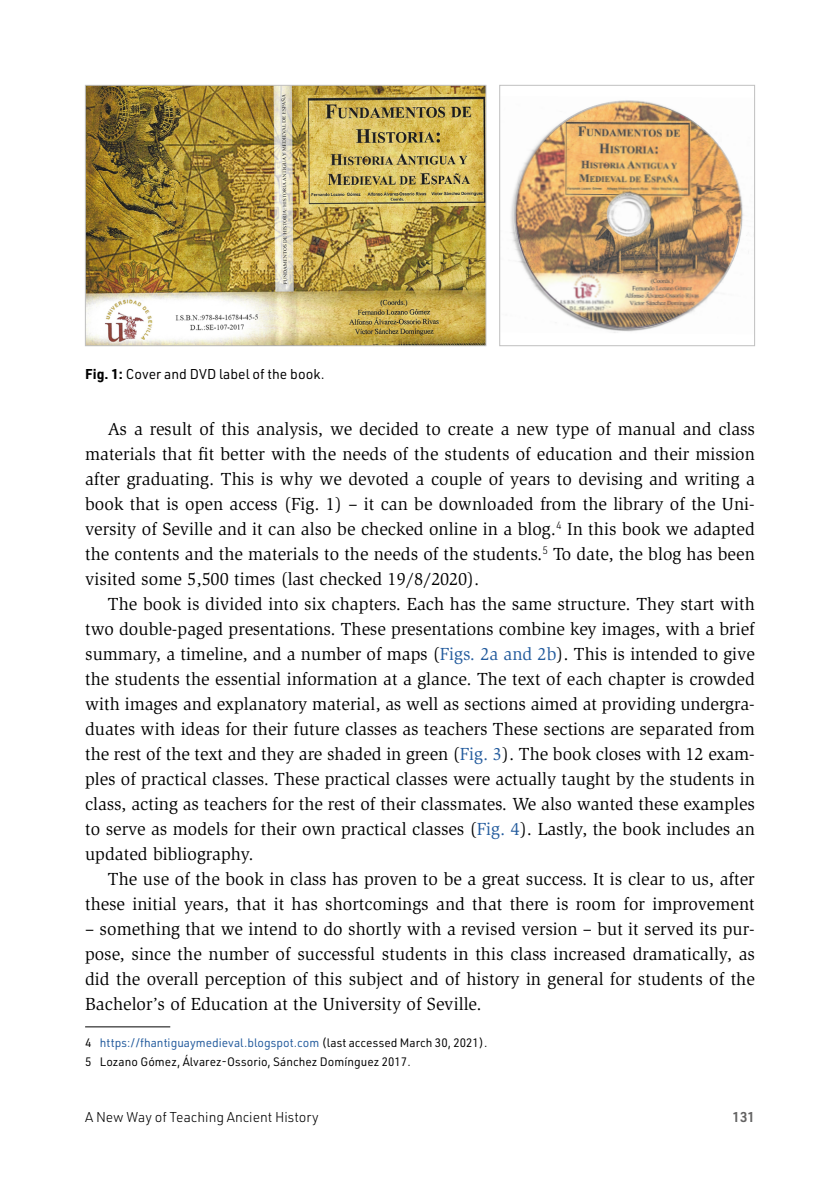
<style>
.page{position:relative;width:840px;height:1191px;background:#fff}
.page>*{position:absolute;margin:0;border:0;box-sizing:border-box;transform-origin:0 0}
.Fließtext___Einzug{font:18px/25px "Slimbach Std";color:#000;text-align:justify}
.BU_DIN{font:14px "URWDIN";color:#000}
.t1{font:300 14px "URWDIN";color:#000}
.t2{font:600 14px "URWDIN";color:#646363}
.Fußnoten{font:12px "URWDIN";color:#235b9d}
.Fußnoten-2{font:12px "URWDIN";color:#000}
.s1{font-weight:700}
.s2{color:#235b9d}
.s3{color:#000}
</style>
<div class="page">
<hr style="left:85px;top:1026px;width:85px;height:1px;background:#000">
<img style="left:87px;top:87px;width:397px;height:257px">
<div style="left:85px;top:85px;width:401px;height:261px;border:1px solid #c0c0c0"></div>
<img style="left:511px;top:100px;width:236px;height:233px">
<div style="left:499px;top:85px;width:255px;height:261px;border:1px solid #c0c0c0"></div>
<p class="BU_DIN" style="left:85px;top:365px;width:241px"><span class="s1">Fig. 1:</span> Cover and DVD label of the book.</p>
<p class="Fließtext___Einzug" style="left:85px;top:417px;width:671px;text-indent:23px">As a result of this analysis, we decided to create a new type of manual and class materials that fit better with the needs of the students of education and their mission after graduating. This is why we devoted a couple of years to devising and writing a book that is open access (Fig. 1) – it can be downloaded from the library of the Uni&shy;versity of Seville and it can also be checked online in a blog.<sup>4</sup> In this book we adapted the contents and the materials to the needs of the students.<sup>5</sup> To date, the blog has been visited some 5,500 times (last checked 19/8/2020).</p>
<p class="Fließtext___Einzug" style="left:85px;top:592px;width:671px;text-indent:23px">The book is divided into six chapters. Each has the same structure. They start with two double-paged presentations. These presentations combine key images, with a brief summary, a timeline, and a number of maps (<span class="s2">Figs. 2a and 2b</span>). This is intended to give the students the essential information at a glance. The text of each chapter is crowded with images and explanatory material, as well as sections aimed at providing undergra&shy;duates with ideas for their future classes as teachers These sections are separated from the rest of the text and they are shaded in green (<span class="s2">Fig. 3</span>). The book closes with 12 exam&shy;ples of practical classes. These practical classes were actually taught by the students in class, acting as teachers for the rest of their classmates. We also wanted these examples to serve as models for their own practical classes (<span class="s2">Fig. 4</span>). Lastly, the book includes an updated bibliography.</p>
<p class="Fließtext___Einzug" style="left:85px;top:867px;width:670px;text-align:right">The use of the book in class has proven to be a great success. It is clear to us, after these initial years, that it has shortcomings and that there is room for improvement</p>
<p class="Fließtext___Einzug" style="left:85px;top:917px;width:671px">– something that we intend to do shortly with a revised version – but it served its pur&shy;pose, since the number of successful students in this class increased dramatically, as did the overall perception of this subject and of history in general for students of the Bachelor’s of Education at the University of Seville.</p>
<p class="Fußnoten" style="left:85px;top:1034px;width:403px"><span class="s3">4</span> https://fhantiguaymedieval.blogspot.com <span class="s3">(last accessed March 30, 2021).</span></p>
<p class="Fußnoten-2" style="left:85px;top:1054px;width:327px">5 Lozano Gómez, Álvarez-Ossorio, Sánchez Domínguez 2017.</p>
<p class="t1" style="left:85px;top:1107px;width:235px">A New Way of Teaching Ancient History</p>
<p class="t2" style="left:732px;top:1107px;width:24px">131</p>
</div>
